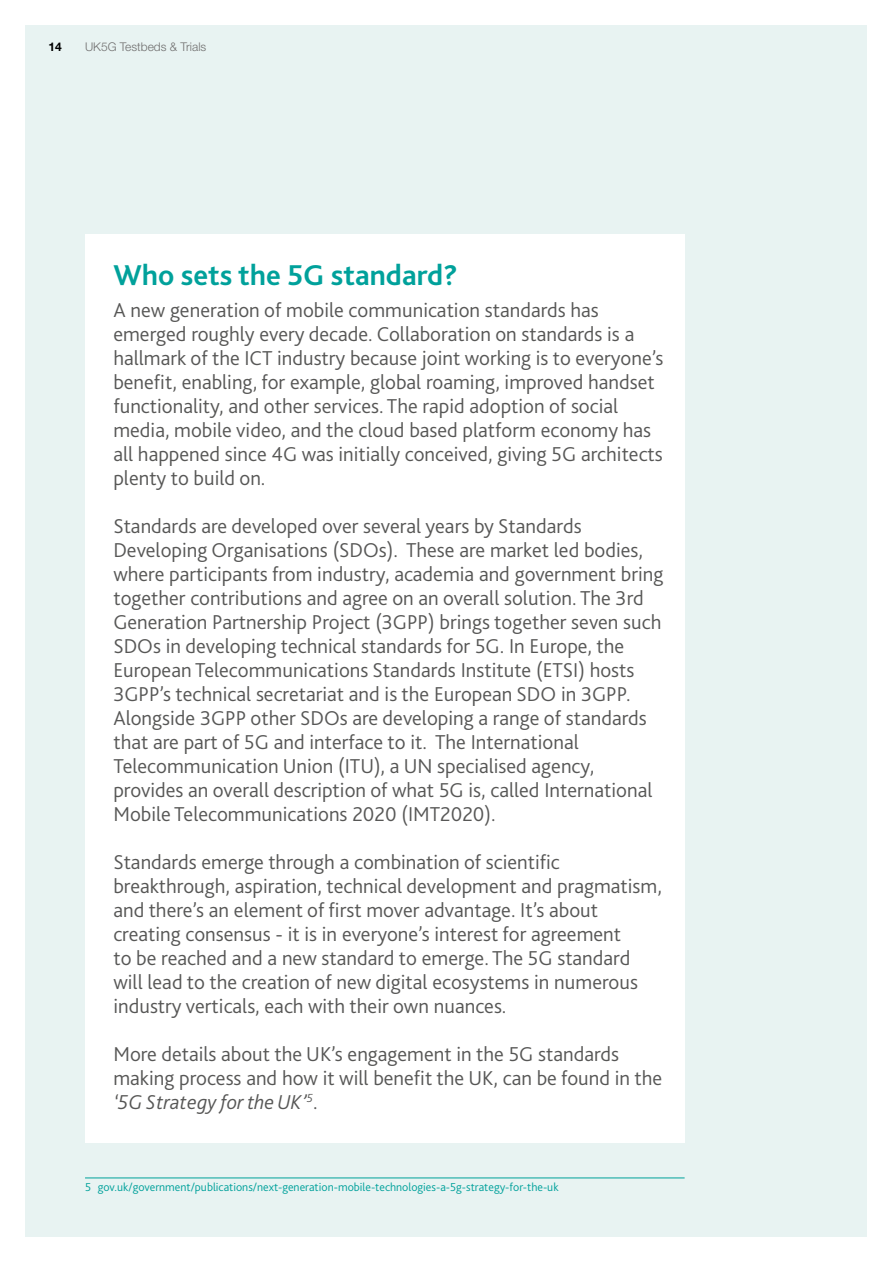
<style>
.page{position:relative;width:893px;height:1263px;background:#fff}
.page>*{position:absolute;margin:0;border:0;box-sizing:border-box;transform-origin:0 0}
.Body{font:700 30px "Bliss 2";color:#00a19b}
.Body-2{font:300 21px/24px "Bliss 2";color:#575756}
.t1{font:300 12px "Bliss 2";color:#00a19b}
.t2{font:300 12px "Helvetica Neue LT Pro";color:#706f6f}
.t3{font:700 12px "Helvetica Neue LT Pro";color:#000}
.s1{font-style:italic}
</style>
<div class="page">
<div style="left:26px;top:26px;width:841px;height:1211px;background:#e8f3f2"></div>
<div style="left:85px;top:234px;width:600px;height:908px;background:#fff"></div>
<hr style="left:85px;top:1178px;width:600px;height:1px;background:#00a19b">
<p class="t3" style="left:49px;top:39px;width:15px">14</p>
<p class="t2" style="left:85px;top:39px;width:123px">UK5G Testbeds &amp; Trials</p>
<p class="Body" style="left:113px;top:256px;width:346px">Who sets the 5G standard?</p>
<p class="Body-2" style="left:113px;top:297px;width:551px">A new generation of mobile communication standards has emerged roughly every decade. Collaboration on standards is a hallmark of the ICT industry because joint working is to everyone’s benefit, enabling, for example, global roaming, improved handset functionality, and other services. The rapid adoption of social media, mobile video, and the cloud based platform economy has all happened since 4G was initially conceived, giving 5G architects plenty to build on.</p>
<p class="Body-2" style="left:113px;top:513px;width:551px">Standards are developed over several years by Standards Developing Organisations (SDOs). These are market led bodies, where participants from industry, academia and government bring together contributions and agree on an overall solution. The 3rd Generation Partnership Project (3GPP) brings together seven such SDOs in developing technical standards for 5G. In Europe, the European Telecommunications Standards Institute (ETSI) hosts 3GPP’s technical secretariat and is the European SDO in 3GPP.<br>Alongside 3GPP other SDOs are developing a range of standards that are part of 5G and interface to it. The International Telecommunication Union (ITU), a UN specialised agency, provides an overall description of what 5G is, called International Mobile Telecommunications 2020 (IMT2020).</p>
<p class="Body-2" style="left:113px;top:849px;width:550px">Standards emerge through a combination of scientific breakthrough, aspiration, technical development and pragmatism, and there’s an element of first mover advantage. It’s about creating consensus - it is in everyone’s interest for agreement<br>to be reached and a new standard to emerge. The 5G standard will lead to the creation of new digital ecosystems in numerous industry verticals, each with their own nuances.</p>
<p class="Body-2" style="left:113px;top:1041px;width:550px">More details about the UK’s engagement in the 5G standards making process and how it will benefit the UK, can be found in the <span class="s1">‘5G Strategy for the UK’</span><sup>5</sup>.</p>
<p class="t1" style="left:85px;top:1180px;width:475px">5 gov.uk/government/publications/next-generation-mobile-technologies-a-5g-strategy-for-the-uk</p>
</div>
